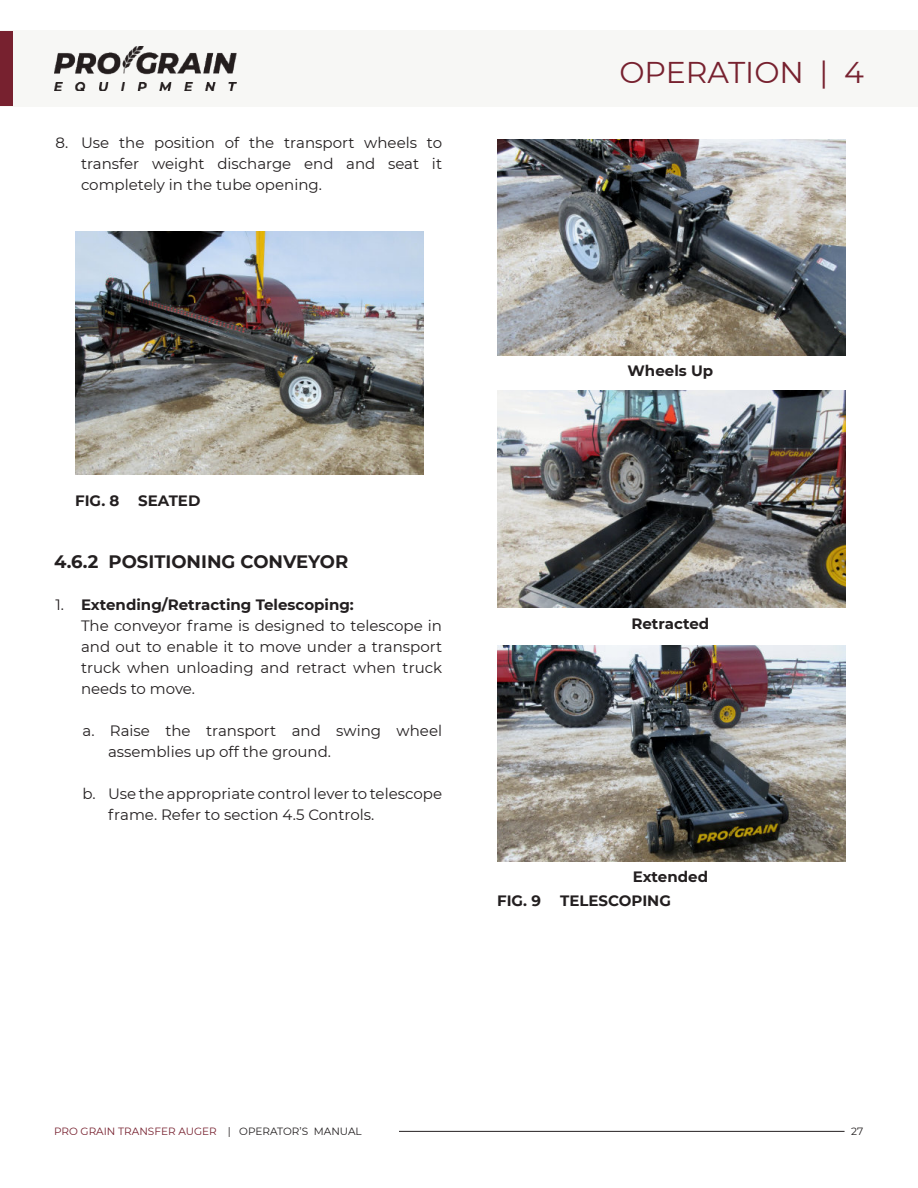
<style>
.page{position:relative;width:918px;height:1188px;background:#fff}
.page>*{position:absolute;margin:0;border:0;box-sizing:border-box;transform-origin:0 0}
.t1{font:30px "Montserrat";color:#77212f}
.t2{font:700 18px "Montserrat";color:#231f20}
.t3{font:15px/21px "Montserrat";color:#231f20}
.t4{font:700 15px "Montserrat";color:#231f20}
.t5{font:10.5px "Montserrat";color:#77212f}
.t6{font:10.5px "Montserrat";color:#231f20}
.s1{font-weight:700}
.s2{color:#231f20}
</style>
<div class="page">
<div style="left:0;top:30px;width:918px;height:77px;background:#f7f7f5"></div>
<hr style="left:390px;top:1131px;width:455px;height:1px;background:#231f20">
<div style="left:54px;top:1125px;width:345px;height:10px;background:#fff"></div>
<img style="left:54px;top:47px;width:183px;height:44px">
<div style="left:0;top:31px;width:13px;height:75px;background:#77212f"></div>
<img style="left:75px;top:231px;width:349px;height:244px">
<img style="left:497px;top:390px;width:349px;height:218px">
<img style="left:497px;top:140px;width:349px;height:216px">
<img style="left:497px;top:645px;width:349px;height:216px">
<p class="t3" style="left:81px;top:133px;width:363px;text-align:justify;text-indent:-25px">8. Use the position of the transport wheels to transfer weight discharge end and seat it completely in the tube opening.</p>
<h1 class="t1" style="left:619px;top:54px;width:246px">OPERATION | 4</h1>
<p class="t4" style="left:75px;top:492px;width:127px">FIG. 8 SEATED</p>
<p class="t2" style="left:54px;top:551px;width:296px">4.6.2 POSITIONING CONVEYOR</p>
<p class="t3" style="left:81px;top:595px;width:363px;text-indent:-25px">1. <span class="s1">Extending/Retracting Telescoping:<br></span>The conveyor frame is designed to telescope in and out to enable it to move under a transport truck when unloading and retract when truck needs to move.</p>
<p class="t3" style="left:108px;top:721px;width:336px;text-indent:-25px">a. Raise the transport and swing wheel assemblies up off the ground.</p>
<p class="t3" style="left:108px;top:784px;width:336px;text-indent:-26px">b. Use the appropriate control lever to telescope frame. Refer to section 4.5 Controls.</p>
<p class="t4" style="left:628px;top:362px;width:87px">Wheels Up</p>
<p class="t4" style="left:631px;top:614px;width:79px">Retracted</p>
<p class="t4" style="left:633px;top:867px;width:77px">Extended</p>
<p class="t4" style="left:497px;top:892px;width:45px">FIG. 9</p>
<p class="t4" style="left:560px;top:892px;width:112px">TELESCOPING</p>
<p class="t5" style="left:54px;top:1125px;width:309px">PRO GRAIN TRANSFER AUGER <span class="s2">| OPERATOR’S MANUAL</span></p>
<p class="t6" style="left:851px;top:1125px;width:14px">27</p>
</div>
